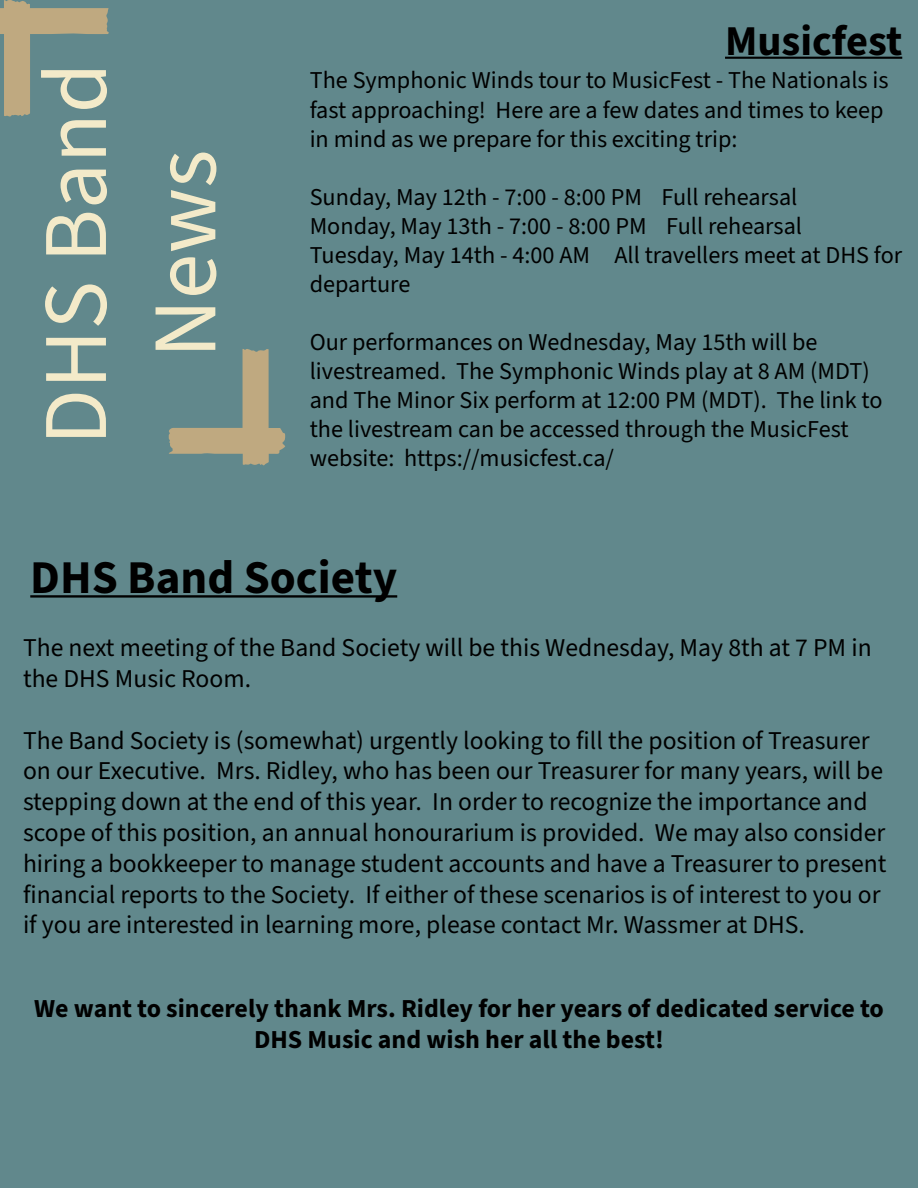
<style>
.page{position:relative;width:918px;height:1188px;background:#61888c}
.page>*{position:absolute;margin:0;border:0;box-sizing:border-box;transform-origin:0 0}
.t1{font:91.2px/109.4px "Source Sans 3";color:#f3eac9;text-align:center}
.t2{font:700 46.95px "Source Sans 3";color:#000}
.t3{font:700 42.45px "Source Sans 3";color:#000}
.t4{font:700 25.95px/31px "Source Sans 3";color:#000;text-align:center}
.t5{font:25.65px/30.8px "Source Sans 3";color:#000}
.t6{font:24.15px/29.1px "Source Sans 3";color:#000}
</style>
<div class="page">
<hr style="left:725px;top:57px;width:177px;height:2px;background:#000">
<svg style="left:0;top:0;width:285px;height:465px"></svg>
<hr style="left:30px;top:595px;width:367px;height:3px;background:#000">
<h1 class="t1" style="left:21px;top:445px;width:384px;rotate:-90deg">DHS Band<br>News</h1>
<h3 class="t3" style="left:725px;top:13px;width:179px">Musicfest</h3>
<p class="t6" style="left:310px;top:66px;width:580px">The Symphonic Winds tour to MusicFest - The Nationals is fast approaching! Here are a few dates and times to keep in mind as we prepare for this exciting trip:</p>
<p class="t6" style="left:310px;top:182px;width:594px">Sunday, May 12th - 7:00 - 8:00 PM Full rehearsal<br>Monday, May 13th - 7:00 - 8:00 PM Full rehearsal<br>Tuesday, May 14th - 4:00 AM All travellers meet at DHS for departure</p>
<p class="t6" style="left:310px;top:327px;width:574px">Our performances on Wednesday, May 15th will be livestreamed. The Symphonic Winds play at 8 AM (MDT) and The Minor Six perform at 12:00 PM (MDT). The link to the livestream can be accessed through the MusicFest website: https://musicfest.ca/</p>
<h2 class="t2" style="left:30px;top:547px;width:368px">DHS Band Society</h2>
<p class="t5" style="left:23px;top:632px;width:850px">The next meeting of the Band Society will be this Wednesday, May 8th at 7 PM in the DHS Music Room.</p>
<p class="t5" style="left:23px;top:725px;width:865px">The Band Society is (somewhat) urgently looking to fill the position of Treasurer on our Executive. Mrs. Ridley, who has been our Treasurer for many years, will be stepping down at the end of this year. In order to recognize the importance and scope of this position, an annual honourarium is provided. We may also consider hiring a bookkeeper to manage student accounts and have a Treasurer to present financial reports to the Society. If either of these scenarios is of interest to you or if you are interested in learning more, please contact Mr. Wassmer at DHS.</p>
<p class="t4" style="left:34px;top:992px;width:851px">We want to sincerely thank Mrs. Ridley for her years of dedicated service to<br>DHS Music and wish her all the best!</p>
</div>
